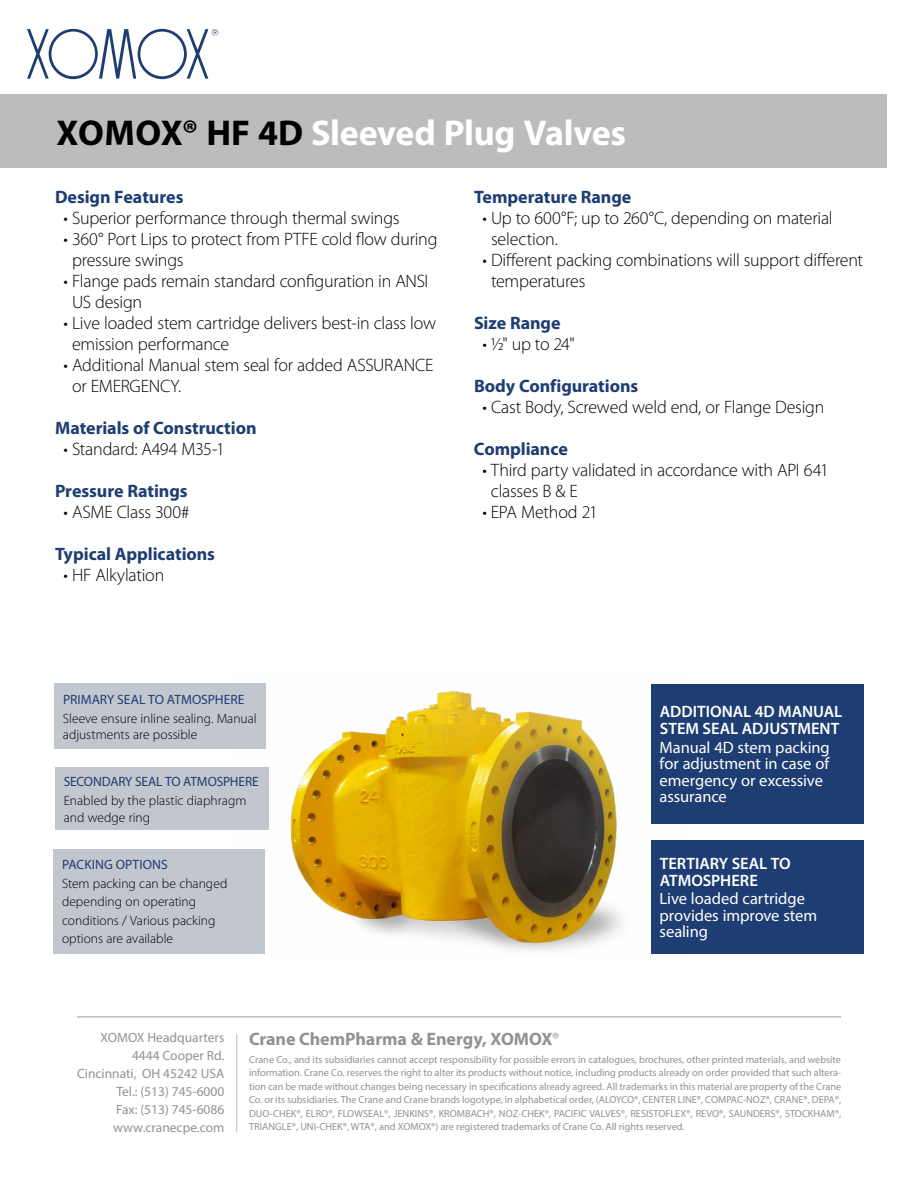
<style>
.page{position:relative;width:918px;height:1188px;background:#fff}
.page>*{position:absolute;margin:0;border:0;box-sizing:border-box;transform-origin:0 0}
.t1{font:700 36px "Myriad Pro";letter-spacing:-.005em;color:#fff}
.t2{font:300 18px/21px "Myriad Pro";letter-spacing:-.015em;color:#000}
.t3{font:700 18px "Myriad Pro";letter-spacing:-.005em;color:#1e3d73}
.t4{font:700 18px "Myriad Pro";letter-spacing:-.005em;color:#929293}
.t5{font:16.5px/16.5px "Myriad Pro";letter-spacing:-.005em;color:#fff}
.t6{font:600 16.5px/16.5px "Myriad Pro";color:#fff}
.t7{font:300 13.5px/18.6px "Myriad Pro";color:#000}
.t8{font:13.5px/18px "Myriad Pro";color:#929293;text-align:right}
.t9{font:13.5px "Myriad Pro";letter-spacing:-.005em;color:#1e3d73}
.t10{font:10.2px/13.5px "Myriad Pro";color:#929293;text-align:justify}
.s1{color:#000}
.s2{font-weight:300}
</style>
<div class="page">
<hr style="left:77px;top:1016px;width:764px;height:2px;background:#babcbe">
<hr style="left:236px;top:1034px;width:1px;height:98px;background:#babcbe">
<svg style="left:27px;top:29px;width:191px;height:50px"></svg>
<div style="left:0;top:94px;width:887px;height:74px;background:#babcbe"></div>
<img style="left:229px;top:683px;width:457px;height:268px">
<div style="left:54px;top:684px;width:212px;height:65px;background:#c2c6ce"></div>
<div style="left:55px;top:768px;width:213px;height:62px;background:#c2c6ce"></div>
<div style="left:651px;top:840px;width:213px;height:114px;background:#1e3d73"></div>
<div style="left:651px;top:684px;width:213px;height:139px;background:#1e3d73"></div>
<div style="left:53px;top:849px;width:212px;height:105px;background:#c2c6ce"></div>
<h1 class="t1" style="left:56px;top:110px;width:571px"><span class="s1">XOMOX® HF 4D</span> Sleeved Plug Valves</h1>
<h2 class="t3" style="left:55px;top:186px;width:130px">Design Features</h2>
<h2 class="t2" style="left:64px;top:208px;width:337px">• Superior performance through thermal swings</h2>
<h2 class="t2" style="left:72px;top:229px;width:367px;text-indent:-8px">• 360° Port Lips to protect from PTFE cold flow during pressure swings</h2>
<h2 class="t2" style="left:72px;top:271px;width:358px;text-indent:-8px">• Flange pads remain standard configuration in ANSI<br>US design</h2>
<h2 class="t2" style="left:72px;top:313px;width:366px;text-indent:-8px">• Live loaded stem cartridge delivers best-in class low emission performance</h2>
<h2 class="t2" style="left:72px;top:355px;width:363px;text-indent:-8px">• Additional Manual stem seal for added ASSURANCE or EMERGENCY.</h2>
<h2 class="t3" style="left:55px;top:417px;width:203px">Materials of Construction</h2>
<h2 class="t2" style="left:64px;top:439px;width:163px">• Standard: A494 M35-1</h2>
<h2 class="t3" style="left:55px;top:480px;width:134px">Pressure Ratings</h2>
<h2 class="t2" style="left:64px;top:502px;width:128px">• ASME Class 300#</h2>
<h2 class="t3" style="left:55px;top:543px;width:162px">Typical Applications</h2>
<h2 class="t2" style="left:64px;top:565px;width:102px">• HF Alkylation</h2>
<h2 class="t3" style="left:474px;top:186px;width:159px">Temperature Range</h2>
<h2 class="t2" style="left:491px;top:208px;width:343px;text-indent:-8px">• Up to 600°F; up to 260°C, depending on material selection.</h2>
<h2 class="t2" style="left:491px;top:250px;width:374px;text-indent:-8px">• Different packing combinations will support different temperatures</h2>
<h2 class="t3" style="left:474px;top:312px;width:88px">Size Range</h2>
<h2 class="t2" style="left:483px;top:334px;width:94px">• 1/2" up to 24"</h2>
<h2 class="t3" style="left:474px;top:375px;width:166px">Body Configurations</h2>
<h2 class="t2" style="left:483px;top:397px;width:343px">• Cast Body, Screwed weld end, or Flange Design</h2>
<h2 class="t3" style="left:474px;top:438px;width:95px">Compliance</h2>
<h2 class="t2" style="left:491px;top:460px;width:339px;text-indent:-8px">• Third party validated in accordance with API 641 classes B &amp; E</h2>
<h2 class="t2" style="left:482px;top:502px;width:117px">• EPA Method 21</h2>
<h3 class="t9" style="left:63px;top:691px;width:183px">PRIMARY SEAL TO ATMOSPHERE</h3>
<h3 class="t7" style="left:63px;top:710px;width:195px;line-height:16.5px">Sleeve ensure inline sealing. Manual adjustments are possible</h3>
<h3 class="t9" style="left:64px;top:774px;width:196px">SECONDARY SEAL TO ATMOSPHERE</h3>
<h3 class="t7" style="left:64px;top:792px;width:184px;line-height:16.5px">Enabled by the plastic diaphragm and wedge ring</h3>
<h3 class="t9" style="left:62px;top:856px;width:107px">PACKING OPTIONS</h3>
<h3 class="t7" style="left:62px;top:874px;width:167px">Stem packing can be changed depending on operating conditions / Various packing options are available</h3>
<h3 class="t6" style="left:660px;top:703px;width:184px">ADDITIONAL 4D MANUAL<br>STEM SEAL ADJUSTMENT</h3>
<h3 class="t5" style="left:660px;top:739px;width:172px">Manual 4D stem packing for adjustment in case of emergency or excessive assurance</h3>
<h3 class="t6" style="left:660px;top:855px;width:133px">TERTIARY SEAL TO<br>ATMOSPHERE</h3>
<h3 class="t5" style="left:660px;top:890px;width:159px">Live loaded cartridge provides improve stem sealing</h3>
<h3 class="t8" style="left:77px;top:1028px;width:149px">XOMOX Headquarters<br>4444 Cooper Rd.<br>Cincinnati, OH 45242 USA<br>Tel.: (513) 745-6000<br>Fax: (513) 745-6086 www.cranecpe.com</h3>
<h2 class="t4" style="left:249px;top:1027px;width:312px">Crane ChemPharma &amp; Energy, XOMOX<span class="s2">®</span></h2>
<p class="t10" style="left:249px;top:1053px;width:594px">Crane Co., and its subsidiaries cannot accept responsibility for possible errors in catalogues, brochures, other printed materials, and website information. Crane Co. reserves the right to alter its products without notice, including products already on order provided that such altera&shy;tion can be made without changes being necessary in specifications already agreed. All trademarks in this material are property of the Crane Co. or its subsidiaries. The Crane and Crane brands logotype, in alphabetical order, (ALOYCO®, CENTER LINE®, COMPAC-NOZ®, CRANE®, DEPA®, DUO-CHEK®, ELRO®, FLOWSEAL®, JENKINS®, KROMBACH®, NOZ-CHEK®, PACIFIC VALVES®, RESISTOFLEX®, REVO®, SAUNDERS®, STOCKHAM®, TRIANGLE®, UNI-CHEK®, WTA®, and XOMOX®) are registered trademarks of Crane Co. All rights reserved.</p>
</div>
